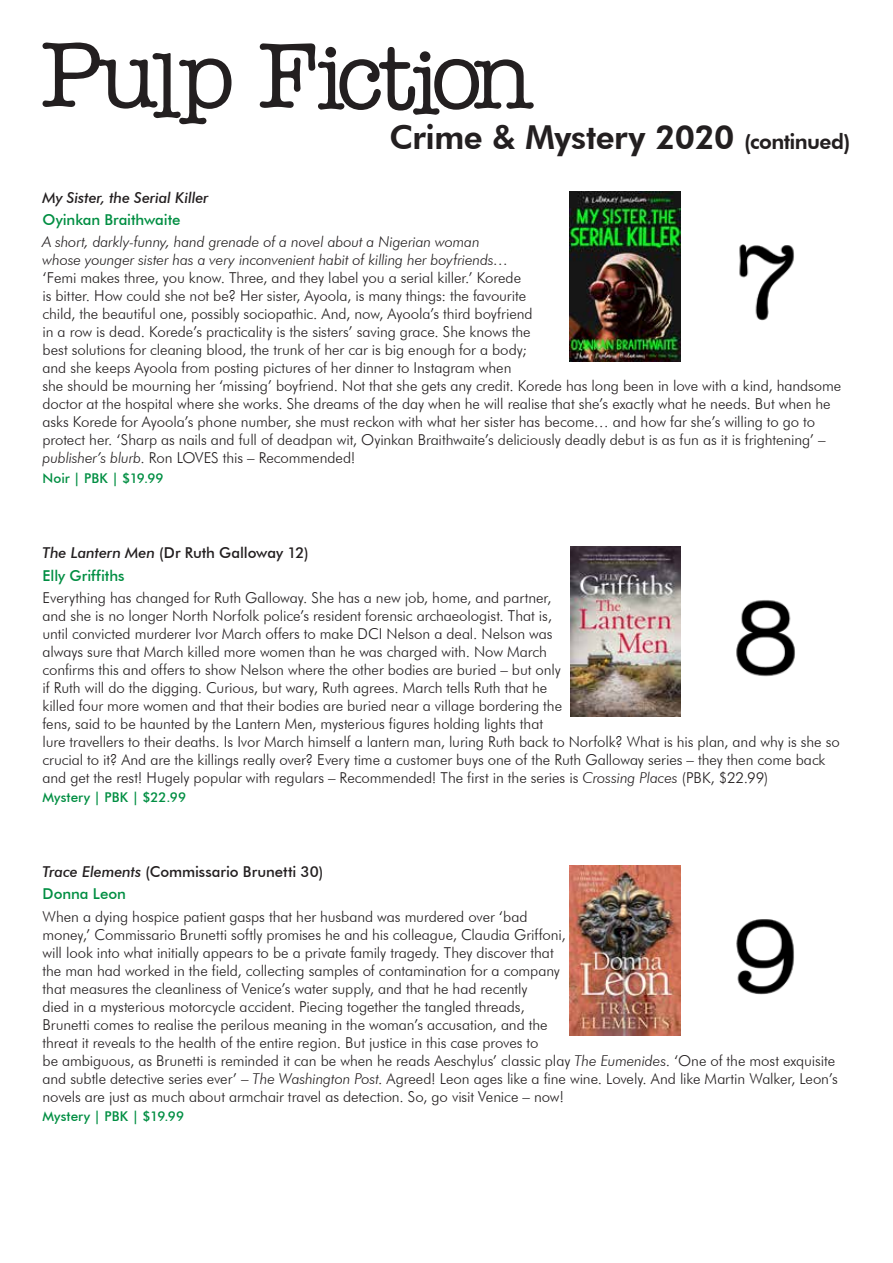
<style>
.page{position:relative;width:893px;height:1263px;background:#fff}
.page>*{position:absolute;margin:0;border:0;box-sizing:border-box;transform-origin:0 0}
.t1{font:800 33px "Futura BT";letter-spacing:-.015em;color:#231f20}
.t2{font:300 15px/18px "Futura BT";letter-spacing:-.005em;color:#231f20}
.t3{font:italic 300 15px/18px "Futura BT";letter-spacing:-.01em;color:#231f20}
.t4{font:500 15px/22.2px "Futura BT";letter-spacing:-.005em;color:#231f20}
.t5{font:italic 500 15px "Futura BT";letter-spacing:-.01em;color:#231f20}
.t6{font:500 15px "Futura BT";letter-spacing:-.01em;color:#008e42}
.t7{font:500 13.5px "Futura BT";letter-spacing:.005em;color:#008e42}
.s1{font-size:21px}
.s2{font-style:italic}
.s3{color:#008e42}
</style>
<div class="page">
<svg style="left:43px;top:43px;width:188px;height:81px"></svg>
<svg style="left:260px;top:43px;width:274px;height:72px"></svg>
<img style="left:571px;top:547px;width:224px;height:170px">
<img style="left:570px;top:866px;width:224px;height:170px">
<img style="left:569px;top:191px;width:225px;height:170px">
<h1 class="t1" style="left:389px;top:117px;width:463px">Crime &amp; Mystery 2020 <span class="s1">(continued)</span></h1>
<p class="t5" style="left:43px;top:188px;width:168px">My Sister, the Serial Killer</p>
<p class="t6" style="left:43px;top:211px;width:139px">Oyinkan Braithwaite</p>
<p class="t3" style="left:43px;top:233px;width:467px">A short, darkly-funny, hand grenade of a novel about a Nigerian woman whose younger sister has a very inconvenient habit of killing her boyfriends…</p>
<p class="t2" style="left:43px;top:269px;width:800px">‘Femi makes three, you know. Three, and they label you a serial killer.’ Korede<br>is bitter. How could she not be? Her sister, Ayoola, is many things: the favourite<br>child, the beautiful one, possibly sociopathic. And, now, Ayoola’s third boyfriend<br>in a row is dead. Korede’s practicality is the sisters’ saving grace. She knows the<br>best solutions for cleaning blood, the trunk of her car is big enough for a body;<br>and she keeps Ayoola from posting pictures of her dinner to Instagram when<br>she should be mourning her ‘missing’ boyfriend. Not that she gets any credit. Korede has long been in love with a kind, handsome doctor at the hospital where she works. She dreams of the day when he will realise that she’s exactly what he needs. But when he asks Korede for Ayoola’s phone number, she must reckon with what her sister has become… and how far she’s willing to go to protect her. ‘Sharp as nails and full of deadpan wit, Oyinkan Braithwaite’s deliciously deadly debut is as fun as it is frightening’ – <span class="s2">publisher’s blurb</span>. Ron LOVES this – Recommended!</p>
<p class="t7" style="left:43px;top:470px;width:123px">Noir | PBK | $19.99</p>
<p class="t4" style="left:43px;top:542px;width:268px"><span class="s2">The Lantern Men</span> (Dr Ruth Galloway 12)<br><span class="s3">Elly Griffiths</span></p>
<p class="t2" style="left:43px;top:588px;width:799px">Everything has changed for Ruth Galloway. She has a new job, home, and partner,<br>and she is no longer North Norfolk police’s resident forensic archaeologist. That is,<br>until convicted murderer Ivor March offers to make DCI Nelson a deal. Nelson was<br>always sure that March killed more women than he was charged with. Now March<br>confirms this and offers to show Nelson where the other bodies are buried – but only<br>if Ruth will do the digging. Curious, but wary, Ruth agrees. March tells Ruth that he<br>killed four more women and that their bodies are buried near a village bordering the<br>fens, said to be haunted by the Lantern Men, mysterious figures holding lights that<br>lure travellers to their deaths. Is Ivor March himself a lantern man, luring Ruth back to Norfolk? What is his plan, and why is she so crucial to it? And are the killings really over? Every time a customer buys one of the Ruth Galloway series – they then come back and get the rest! Hugely popular with regulars – Recommended! The first in the series is <span class="s2">Crossing Places</span> (PBK, $22.99)</p>
<p class="t7" style="left:43px;top:789px;width:145px">Mystery | PBK | $22.99</p>
<p class="t4" style="left:43px;top:861px;width:282px"><span class="s2">Trace Elements</span> (Commissario Brunetti 30)<br><span class="s3">Donna Leon</span></p>
<p class="t2" style="left:43px;top:907px;width:797px">When a dying hospice patient gasps that her husband was murdered over ‘bad<br>money,’ Commissario Brunetti softly promises he and his colleague, Claudia Griffoni,<br>will look into what initially appears to be a private family tragedy. They discover that<br>the man had worked in the field, collecting samples of contamination for a company<br>that measures the cleanliness of Venice’s water supply, and that he had recently<br>died in a mysterious motorcycle accident. Piecing together the tangled threads,<br>Brunetti comes to realise the perilous meaning in the woman’s accusation, and the<br>threat it reveals to the health of the entire region. But justice in this case proves to<br>be ambiguous, as Brunetti is reminded it can be when he reads Aeschylus’ classic play <span class="s2">The Eumenides</span>. ‘One of the most exquisite and subtle detective series ever’ – <span class="s2">The Washington Post</span>. Agreed! Leon ages like a fine wine. Lovely. And like Martin Walker, Leon’s novels are just as much about armchair travel as detection. So, go visit Venice – now!</p>
<p class="t7" style="left:43px;top:1108px;width:143px">Mystery | PBK | $19.99</p>
</div>
